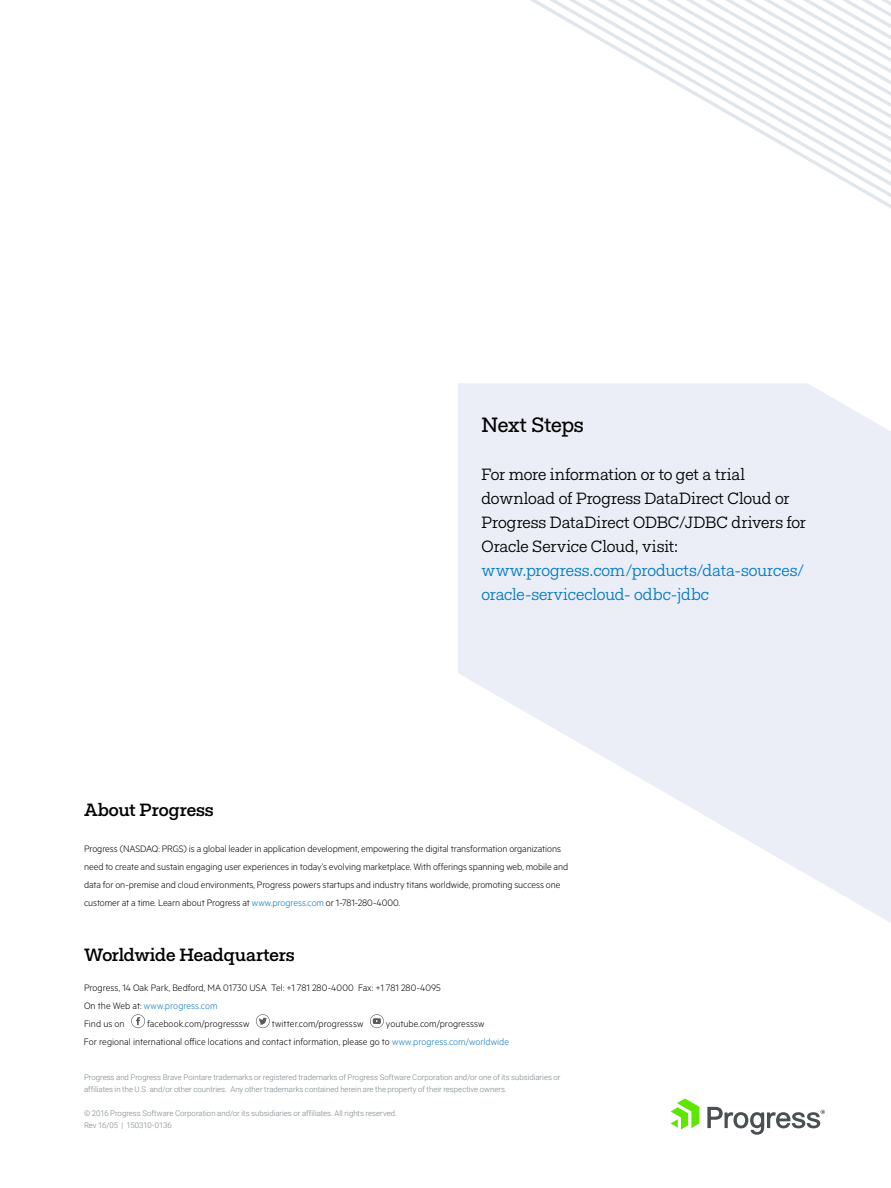
<style>
.page{position:relative;width:891px;height:1188px;background:#fff}
.page>*{position:absolute;margin:0;border:0;box-sizing:border-box;transform-origin:0 0}
.t1{font:21px "Fakt Slab Pro";letter-spacing:-.01em;color:#000}
.t2{font:500 18px "Fakt Slab Pro";letter-spacing:-.01em;color:#000}
.t3{font:16.5px/24px "Fakt Slab Pro Blond";letter-spacing:-.01em;color:#000}
.t4{font:16.5px/24px "Fakt Slab Pro Blond";letter-spacing:-.005em;color:#037ac4}
.t5{font:300 10.5px/18px "Metric";letter-spacing:-.005em;color:#000}
.t6{font:300 7.8px/12px "Roboto";color:#788287}
.s1{color:#037ac4}
.s2{color:#147ac0}
</style>
<div class="page">
<svg style="left:530px;top:0;width:361px;height:208px"></svg>
<svg style="left:671px;top:1099px;width:28px;height:30px"></svg>
<svg style="left:707px;top:1107px;width:118px;height:28px"></svg>
<svg style="left:458px;top:383px;width:433px;height:540px;fill:#eceef7"></svg>
<svg style="left:131px;top:1014px;width:14px;height:14px"></svg>
<svg style="left:256px;top:1014px;width:14px;height:14px"></svg>
<svg style="left:370px;top:1014px;width:14px;height:14px"></svg>
<h1 class="t1" style="left:482px;top:411px;width:104px">Next Steps</h1>
<h3 class="t3" style="left:482px;top:462px;width:326px">For more information or to get a trial download of Progress DataDirect Cloud or Progress DataDirect ODBC/JDBC drivers for Oracle Service Cloud, visit:</h3>
<h3 class="t4" style="left:482px;top:558px;width:324px">www.progress.com/products/data-sources/ oracle-servicecloud- odbc-jdbc</h3>
<h2 class="t2" style="left:84px;top:798px;width:131px">About Progress</h2>
<p class="t5" style="left:84px;top:839px;width:486px">Progress (NASDAQ: PRGS) is a global leader in application development, empowering the digital transformation organizations need to create and sustain engaging user experiences in today’s evolving marketplace. With offerings spanning web, mobile and data for on-premise and cloud environments, Progress powers startups and industry titans worldwide, promoting success one customer at a time. Learn about Progress at <span class="s1">www.progress.com</span> or 1-781-280-4000.</p>
<h2 class="t2" style="left:84px;top:942px;width:212px">Worldwide Headquarters</h2>
<p class="t5" style="left:84px;top:978px;width:358px">Progress, 14 Oak Park, Bedford, MA 01730 USA Tel: +1 781 280-4000 Fax: +1 781 280-4095<br>On the Web at: <span class="s2">www.progress.com<br></span>Find us on</p>
<p class="t5" style="left:147px;top:1014px;width:104px">facebook.com/progresssw</p>
<p class="t5" style="left:272px;top:1014px;width:93px">twitter.com/progresssw</p>
<p class="t5" style="left:84px;top:1014px;width:427px;text-indent:302px">youtube.com/progresssw<br>For regional international office locations and contact information, please go to <span class="s2">www.progress.com/worldwide</span></p>
<p class="t6" style="left:84px;top:1071px;width:478px">Progress and Progress Brave Pointare trademarks or registered trademarks of Progress Software Corporation and/or one of its subsidiaries or affiliates in the U.S. and/or other countries. Any other trademarks contained herein are the property of their respective owners.</p>
<p class="t6" style="left:84px;top:1107px;width:315px">© 2016 Progress Software Corporation and/or its subsidiaries or affiliates. All rights reserved.<br>Rev 16/05 | 150310-0136</p>
</div>
